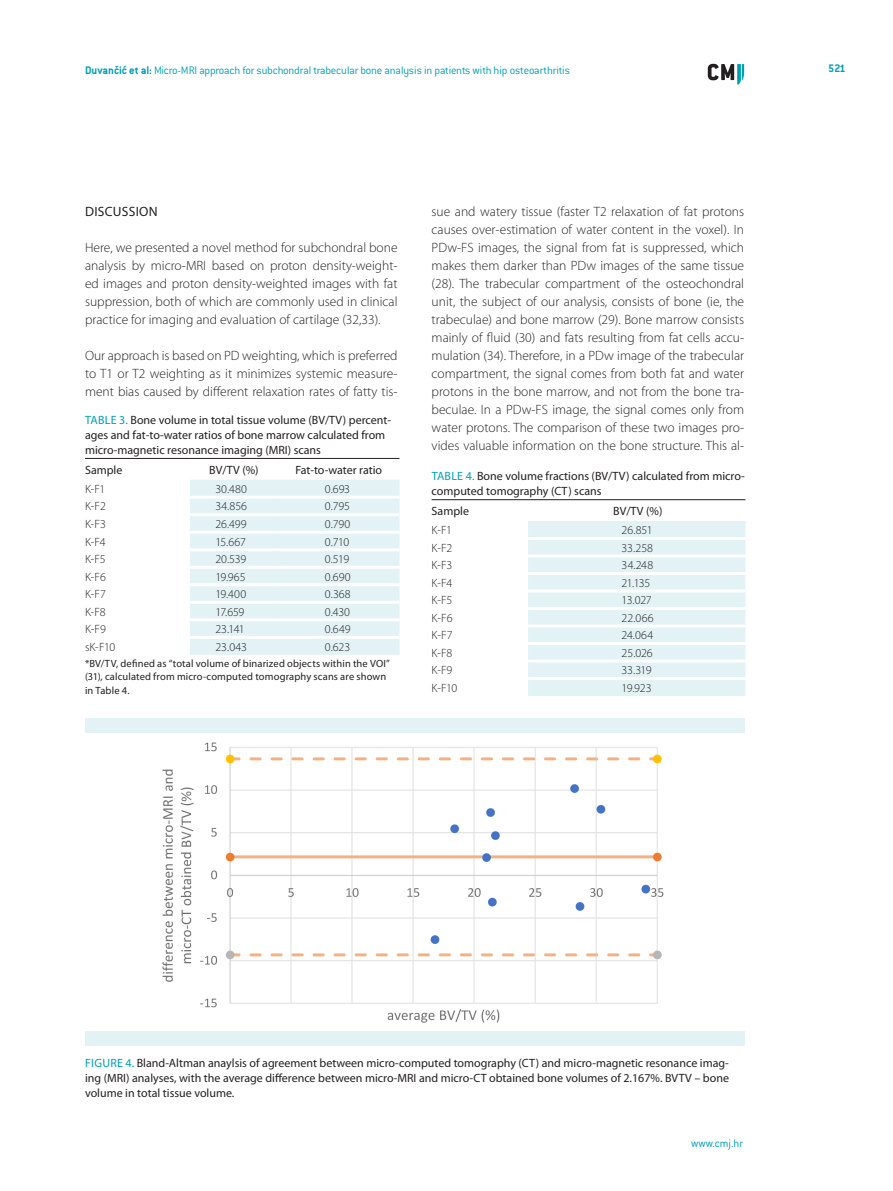
<style>
.page{position:relative;width:893px;height:1191px;background:#fff}
.page>*{position:absolute;margin:0;border:0;box-sizing:border-box;transform-origin:0 0}
.t1{font:300 13.5px/18px "Myriad Pro";color:#231f20;text-align:justify}
.t2{font:13.5px "Myriad Pro";color:#231f20}
.t3{font:12px/15px "Myriad Pro";color:#231f20}
.t4{font:300 12px "Myriad Pro";letter-spacing:-.015em;color:#231f20}
.t5{font:300 12px "ITC Conduit LTCE";letter-spacing:-.015em;color:#009fb4}
.t6{font:700 12px "ITC Conduit LTCE";color:#009fb4}
.t7{font:10.5px/13.5px "Myriad Pro";letter-spacing:.015em;color:#231f20}
.s1{font-weight:700}
.s2{color:#009fb4}
</style>
<div class="page">
<svg style="left:708px;top:64px;width:36px;height:21px"></svg>
<div style="left:190px;top:480px;width:209px;height:175px;background:#e2f2f5"></div>
<hr style="left:85px;top:458px;width:105px;height:1px;background:#231f20">
<hr style="left:190px;top:458px;width:88px;height:1px;background:#231f20">
<hr style="left:278px;top:458px;width:121px;height:1px;background:#231f20">
<hr style="left:190px;top:496px;width:88px;height:3px;background:#fff">
<hr style="left:278px;top:496px;width:121px;height:3px;background:#fff">
<hr style="left:190px;top:513px;width:88px;height:3px;background:#fff">
<hr style="left:278px;top:513px;width:121px;height:3px;background:#fff">
<hr style="left:190px;top:531px;width:88px;height:3px;background:#fff">
<hr style="left:278px;top:531px;width:121px;height:3px;background:#fff">
<hr style="left:190px;top:548px;width:88px;height:3px;background:#fff">
<hr style="left:278px;top:548px;width:121px;height:3px;background:#fff">
<hr style="left:190px;top:566px;width:88px;height:3px;background:#fff">
<hr style="left:278px;top:566px;width:121px;height:3px;background:#fff">
<hr style="left:190px;top:583px;width:88px;height:3px;background:#fff">
<hr style="left:278px;top:583px;width:121px;height:3px;background:#fff">
<hr style="left:190px;top:601px;width:88px;height:3px;background:#fff">
<hr style="left:278px;top:601px;width:121px;height:3px;background:#fff">
<hr style="left:190px;top:618px;width:88px;height:3px;background:#fff">
<hr style="left:278px;top:618px;width:121px;height:3px;background:#fff">
<hr style="left:190px;top:636px;width:88px;height:3px;background:#fff">
<hr style="left:278px;top:636px;width:121px;height:3px;background:#fff">
<div style="left:528px;top:521px;width:217px;height:175px;background:#e2f2f5"></div>
<hr style="left:528px;top:537px;width:217px;height:3px;background:#fff">
<hr style="left:528px;top:554px;width:217px;height:3px;background:#fff">
<hr style="left:528px;top:572px;width:217px;height:3px;background:#fff">
<hr style="left:528px;top:589px;width:217px;height:3px;background:#fff">
<hr style="left:528px;top:607px;width:217px;height:3px;background:#fff">
<hr style="left:528px;top:624px;width:217px;height:3px;background:#fff">
<hr style="left:528px;top:642px;width:217px;height:3px;background:#fff">
<hr style="left:528px;top:659px;width:217px;height:3px;background:#fff">
<hr style="left:528px;top:677px;width:217px;height:3px;background:#fff">
<hr style="left:432px;top:499px;width:96px;height:1px;background:#231f20">
<hr style="left:528px;top:499px;width:217px;height:1px;background:#231f20">
<img style="left:162px;top:742px;width:502px;height:281px">
<div style="left:85px;top:1031px;width:659px;height:15px;background:#e2f2f5"></div>
<div style="left:85px;top:718px;width:659px;height:14px;background:#e2f2f5"></div>
<p class="t5" style="left:85px;top:63px;width:486px"><span class="s1">Duvančić et al:</span> Micro-MRI approach for subchondral trabecular bone analysis in patients with hip osteoarthritis</p>
<p class="t6" style="left:828px;top:61px;width:19px">521</p>
<p class="t2" style="left:85px;top:203px;width:74px">Discussion</p>
<p class="t1" style="left:85px;top:238px;width:314px">Here, we presented a novel method for subchondral bone analysis by micro-MRI based on proton density-weight&shy;ed images and proton density-weighted images with fat suppression, both of which are commonly used in clinical practice for imaging and evaluation of cartilage (32,33).</p>
<p class="t1" style="left:85px;top:346px;width:314px">Our approach is based on PD weighting, which is preferred to T1 or T2 weighting as it minimizes systemic measure&shy;ment bias caused by different relaxation rates of fatty tis-</p>
<p class="t3" style="left:85px;top:412px;width:308px"><span class="s2">Table 3.</span> Bone volume in total tissue volume (BV/TV) percent&shy;ages and fat-to-water ratios of bone marrow calculated from micro-magnetic resonance imaging (MRI) scans</p>
<p class="t3" style="left:85px;top:462px;width:39px">Sample</p>
<p class="t3" style="left:209px;top:462px;width:51px">BV/TV (%)</p>
<p class="t3" style="left:295px;top:462px;width:88px">Fat-to-water ratio</p>
<p class="t4" style="left:85px;top:482px;width:22px">K-F1</p>
<p class="t4" style="left:215px;top:482px;width:33px">30.480</p>
<p class="t4" style="left:325px;top:482px;width:27px">0.693</p>
<p class="t4" style="left:85px;top:499px;width:22px">K-F2</p>
<p class="t4" style="left:215px;top:499px;width:33px">34.856</p>
<p class="t4" style="left:325px;top:499px;width:27px">0.795</p>
<p class="t4" style="left:85px;top:517px;width:22px">K-F3</p>
<p class="t4" style="left:215px;top:517px;width:33px">26.499</p>
<p class="t4" style="left:325px;top:517px;width:27px">0.790</p>
<p class="t4" style="left:85px;top:534px;width:22px">K-F4</p>
<p class="t4" style="left:215px;top:534px;width:32px">15.667</p>
<p class="t4" style="left:325px;top:534px;width:26px">0.710</p>
<p class="t4" style="left:85px;top:552px;width:22px">K-F5</p>
<p class="t4" style="left:215px;top:552px;width:32px">20.539</p>
<p class="t4" style="left:325px;top:552px;width:26px">0.519</p>
<p class="t4" style="left:85px;top:569px;width:22px">K-F6</p>
<p class="t4" style="left:215px;top:569px;width:32px">19.965</p>
<p class="t4" style="left:325px;top:569px;width:27px">0.690</p>
<p class="t4" style="left:85px;top:587px;width:22px">K-F7</p>
<p class="t4" style="left:215px;top:587px;width:32px">19.400</p>
<p class="t4" style="left:325px;top:587px;width:27px">0.368</p>
<p class="t4" style="left:85px;top:604px;width:22px">K-F8</p>
<p class="t4" style="left:215px;top:604px;width:31px">17.659</p>
<p class="t4" style="left:325px;top:604px;width:27px">0.430</p>
<p class="t4" style="left:85px;top:622px;width:22px">K-F9</p>
<p class="t4" style="left:215px;top:622px;width:31px">23.141</p>
<p class="t4" style="left:325px;top:622px;width:27px">0.649</p>
<p class="t4" style="left:85px;top:639px;width:32px">sK-F10</p>
<p class="t4" style="left:215px;top:639px;width:33px">23.043</p>
<p class="t4" style="left:325px;top:639px;width:27px">0.623</p>
<p class="t7" style="left:85px;top:656px;width:306px">*BV/TV, defined as “total volume of binarized objects within the VOI” (31), calculated from micro-computed tomography scans are shown in Table 4.</p>
<p class="t1" style="left:432px;top:202px;width:314px">sue and watery tissue (faster T2 relaxation of fat protons causes over-estimation of water content in the voxel). In PDw-FS images, the signal from fat is suppressed, which makes them darker than PDw images of the same tissue (28). The trabecular compartment of the osteochondral unit, the subject of our analysis, consists of bone (ie, the trabeculae) and bone marrow (29). Bone marrow consists mainly of fluid (30) and fats resulting from fat cells accu&shy;mulation (34). Therefore, in a PDw image of the trabecular compartment, the signal comes from both fat and water protons in the bone marrow, and not from the bone tra&shy;beculae. In a PDw-FS image, the signal comes only from water protons. The comparison of these two images pro&shy;vides valuable information on the bone structure. This al-</p>
<p class="t3" style="left:432px;top:469px;width:315px"><span class="s2">Table 4.</span> Bone volume fractions (BV/TV) calculated from micro&shy;computed tomography (CT) scans</p>
<p class="t3" style="left:432px;top:503px;width:39px">Sample</p>
<p class="t3" style="left:613px;top:503px;width:51px">BV/TV (%)</p>
<p class="t4" style="left:432px;top:523px;width:22px">K-F1</p>
<p class="t4" style="left:622px;top:523px;width:32px">26.851</p>
<p class="t4" style="left:432px;top:540px;width:22px">K-F2</p>
<p class="t4" style="left:622px;top:540px;width:33px">33.258</p>
<p class="t4" style="left:432px;top:558px;width:22px">K-F3</p>
<p class="t4" style="left:622px;top:558px;width:33px">34.248</p>
<p class="t4" style="left:432px;top:575px;width:22px">K-F4</p>
<p class="t4" style="left:622px;top:575px;width:30px">21.135</p>
<p class="t4" style="left:432px;top:593px;width:22px">K-F5</p>
<p class="t4" style="left:622px;top:593px;width:32px">13.027</p>
<p class="t4" style="left:432px;top:610px;width:22px">K-F6</p>
<p class="t4" style="left:622px;top:610px;width:33px">22.066</p>
<p class="t4" style="left:432px;top:628px;width:22px">K-F7</p>
<p class="t4" style="left:622px;top:628px;width:33px">24.064</p>
<p class="t4" style="left:432px;top:645px;width:22px">K-F8</p>
<p class="t4" style="left:622px;top:645px;width:33px">25.026</p>
<p class="t4" style="left:432px;top:663px;width:22px">K-F9</p>
<p class="t4" style="left:622px;top:663px;width:31px">33.319</p>
<p class="t4" style="left:432px;top:680px;width:27px">K-F10</p>
<p class="t4" style="left:622px;top:680px;width:31px">19.923</p>
<p class="t3" style="left:85px;top:1055px;width:645px;text-align:justify"><span class="s2">Fig ure 4.</span> Bland-Altman anaylsis of agreement between micro-computed tomography (CT) and micro-magnetic resonance imag&shy;ing (MRI) analyses, with the average difference between micro-MRI and micro-CT obtained bone volumes of 2.167%. BVTV – bone volume in total tissue volume.</p>
<p class="t5" style="left:691px;top:1136px;width:54px">www.cmj.hr</p>
</div>
